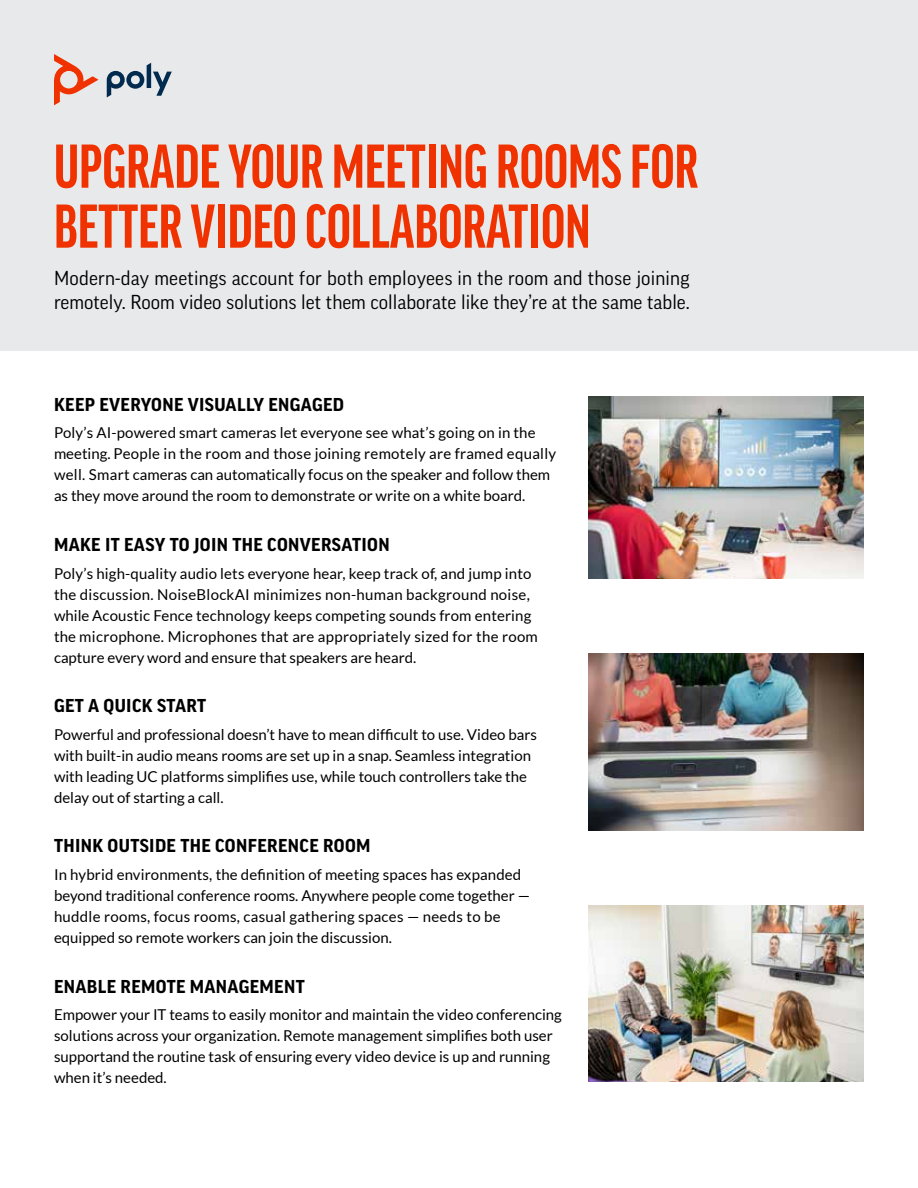
<style>
.page{position:relative;width:918px;height:1188px;background:#fff}
.page>*{position:absolute;margin:0;border:0;box-sizing:border-box;transform-origin:0 0}
.t1{font:700 extra-condensed 66px/60px "Good Headline Pro";color:#ef3200}
.t2{font:19.5px/24px "Good Pro";color:#000}
.t3{font:700 18px "Good Pro";letter-spacing:.02em;color:#000}
.t4{font:15px/21px "Lato";color:#000}
</style>
<div class="page">
<div style="left:0;top:0;width:918px;height:351px;background:#e8e9ea"></div>
<img style="left:588px;top:396px;width:276px;height:182px">
<img style="left:588px;top:654px;width:276px;height:176px">
<img style="left:588px;top:905px;width:276px;height:176px">
<svg style="left:107px;top:63px;width:65px;height:34px"></svg>
<svg style="left:54px;top:54px;width:44px;height:51px"></svg>
<h1 class="t1" style="left:54px;top:137px;width:646px">UPGRADE YOUR MEETING ROOMS FOR<br>BETTER VIDEO COLLABORATION</h1>
<h2 class="t2" style="left:54px;top:266px;width:637px">Modern-day meetings account for both employees in the room and those joining remotely. Room video solutions let them collaborate like they’re at the same table.</h2>
<p class="t3" style="left:54px;top:394px;width:292px">KEEP EVERYONE VISUALLY ENGAGED</p>
<p class="t4" style="left:54px;top:422px;width:504px">Poly’s AI-powered smart cameras let everyone see what’s going on in the meeting. People in the room and those joining remotely are framed equally well. Smart cameras can automatically focus on the speaker and follow them as they move around the room to demonstrate or write on a white board.</p>
<p class="t3" style="left:54px;top:534px;width:337px">MAKE IT EASY TO JOIN THE CONVERSATION</p>
<p class="t4" style="left:54px;top:563px;width:485px">Poly’s high-quality audio lets everyone hear, keep track of, and jump into the discussion. NoiseBlockAI minimizes non-human background noise, while Acoustic Fence technology keeps competing sounds from entering the microphone. Microphones that are appropriately sized for the room capture every word and ensure that speakers are heard.</p>
<p class="t3" style="left:54px;top:696px;width:154px">GET A QUICK START</p>
<p class="t4" style="left:54px;top:724px;width:485px">Powerful and professional doesn’t have to mean difficult to use. Video bars with built-in audio means rooms are set up in a snap. Seamless integration with leading UC platforms simplifies use, while touch controllers take the delay out of starting a call.</p>
<p class="t3" style="left:54px;top:836px;width:318px">THINK OUTSIDE THE CONFERENCE ROOM</p>
<p class="t4" style="left:54px;top:864px;width:478px">In hybrid environments, the definition of meeting spaces has expanded beyond traditional conference rooms. Anywhere people come together — huddle rooms, focus rooms, casual gathering spaces — needs to be equipped so remote workers can join the discussion.</p>
<p class="t3" style="left:54px;top:976px;width:252px">ENABLE REMOTE MANAGEMENT</p>
<p class="t4" style="left:54px;top:1004px;width:509px">Empower your IT teams to easily monitor and maintain the video conferencing solutions across your organization. Remote management simplifies both user supportand the routine task of ensuring every video device is up and running when it’s needed.</p>
</div>
